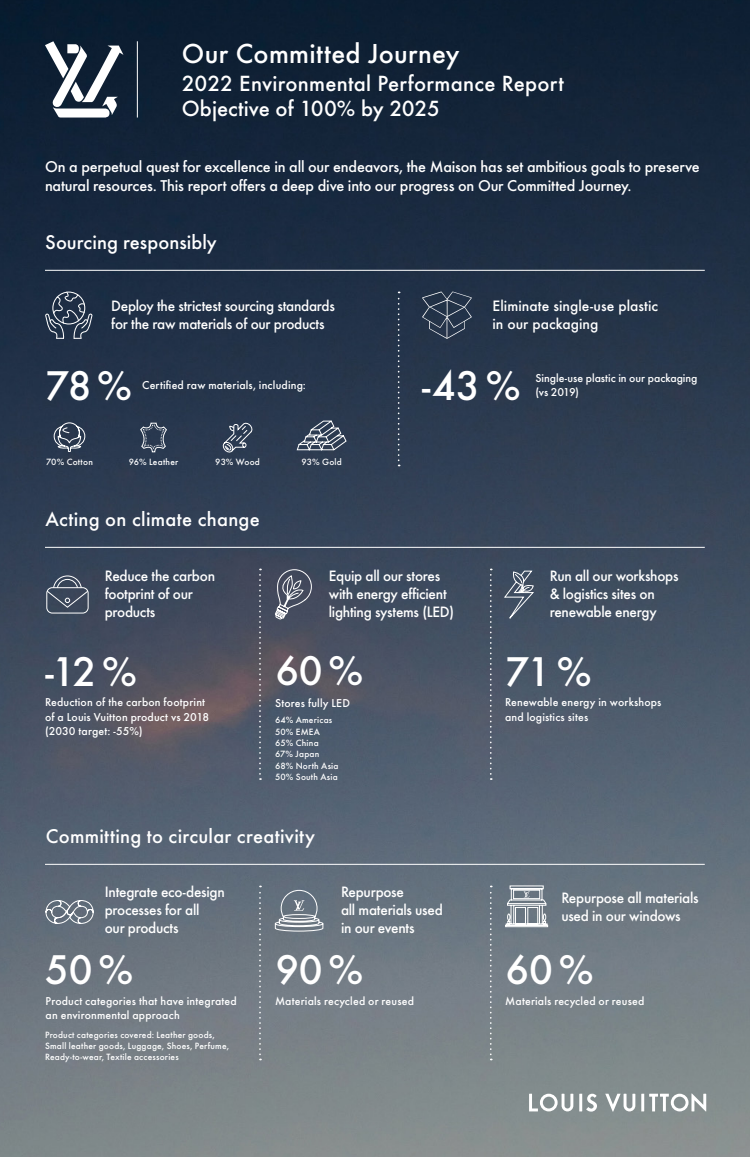
<style>
.page{position:relative;width:750px;height:1157px;background:#fff}
.page>*{position:absolute;margin:0;border:0;box-sizing:border-box;transform-origin:0 0}
.t1{font:500 43.12px "Louis Vuitton";letter-spacing:-.02em;color:#fff}
.t2{font:500 28.5px "Louis Vuitton";letter-spacing:.01em;color:#fff}
.t3{font:500 22.88px/25.2px "Louis Vuitton";letter-spacing:.01em;color:#fff}
.t4{font:500 20.62px "Louis Vuitton";letter-spacing:.01em;color:#fff}
.t5{font:500 16.25px/19.5px "Louis Vuitton";letter-spacing:-.01em;color:#fff}
.t6{font:500 15.62px/18px "Louis Vuitton";letter-spacing:-.015em;color:#fff}
.t7{font:500 15.62px/18px "Louis Vuitton";letter-spacing:.005em;color:#fff}
.t8{font:500 11.88px/14.2px "Louis Vuitton";letter-spacing:.015em;color:#fff}
.t9{font:500 9.38px/11.2px "Louis Vuitton";letter-spacing:.02em;color:#fff}
</style>
<div class="page">
<img style="left:0;top:0;width:750px;height:1156px">
<svg style="left:45px;top:41px;width:78px;height:77px"></svg>
<hr style="left:137px;top:41px;width:1px;height:76px;background:#fff">
<hr style="left:45px;top:270px;width:660px;height:1px;background:#fff">
<hr style="left:45px;top:547px;width:660px;height:1px;background:#fff">
<hr style="left:45px;top:863px;width:660px;height:1px;background:#fff">
<svg style="left:398px;top:291px;width:2px;height:175px"></svg>
<svg style="left:53px;top:409px;width:33px;height:43px"></svg>
<svg style="left:222px;top:422px;width:31px;height:31px"></svg>
<svg style="left:296px;top:420px;width:51px;height:30px;background:#5a6677"></svg>
<svg style="left:140px;top:422px;width:27px;height:30px"></svg>
<svg style="left:422px;top:291px;width:50px;height:48px;background:#38465a"></svg>
<svg style="left:45px;top:291px;width:48px;height:48px;background:#414e62"></svg>
<svg style="left:259px;top:568px;width:2px;height:211px"></svg>
<svg style="left:490px;top:568px;width:2px;height:211px"></svg>
<svg style="left:503px;top:570px;width:32px;height:55px;background:#596676"></svg>
<svg style="left:274px;top:569px;width:38px;height:51px;background:#656b7a"></svg>
<div style="left:46px;top:587px;width:43px;height:26px;border:1px solid #fff;border-radius:5px"></div>
<svg style="left:46px;top:575px;width:43px;height:33px"></svg>
<svg style="left:259px;top:885px;width:2px;height:175px"></svg>
<svg style="left:490px;top:885px;width:2px;height:175px"></svg>
<svg style="left:45px;top:875px;width:50px;height:49px;background:#707b87"></svg>
<svg style="left:505px;top:885px;width:43px;height:42px"></svg>
<svg style="left:275px;top:889px;width:49px;height:42px;background:#838d97"></svg>
<svg style="left:529px;top:1093px;width:44px;height:18px"></svg>
<svg style="left:641px;top:1093px;width:65px;height:18px"></svg>
<svg style="left:579px;top:1093px;width:18px;height:18px"></svg>
<svg style="left:605px;top:1093px;width:30px;height:18px"></svg>
<h2 class="t2" style="left:182px;top:33px;width:279px">Our Committed Journey</h2>
<h3 class="t3" style="left:182px;top:69px;width:384px">2022 Environmental Performance Report<br>Objective of 100% by 2025</h3>
<p class="t5" style="left:45px;top:156px;width:656px">On a perpetual quest for excellence in all our endeavors, the Maison has set ambitious goals to preserve natural resources. This report offers a deep dive into our progress on Our Committed Journey.</p>
<h3 class="t4" style="left:45px;top:227px;width:173px">Sourcing responsibly</h3>
<p class="t6" style="left:111px;top:295px;width:225px">Deploy the strictest sourcing standards for the raw materials of our products</p>
<p class="t7" style="left:492px;top:295px;width:167px">Eliminate single-use plastic in our packaging</p>
<h1 class="t1" style="left:45px;top:354px;width:89px">78%</h1>
<p class="t8" style="left:142px;top:376px;width:165px">Certified raw materials, including:</p>
<h1 class="t1" style="left:422px;top:354px;width:100px">-43%</h1>
<p class="t8" style="left:535px;top:369px;width:164px">Single-use plastic in our packaging</p>
<p class="t8" style="left:535px;top:384px;width:45px">(vs 2019)</p>
<p class="t9" style="left:46px;top:456px;width:48px">70% Cotton</p>
<p class="t9" style="left:129px;top:456px;width:51px">96% Leather</p>
<p class="t9" style="left:215px;top:456px;width:46px">93% Wood</p>
<p class="t9" style="left:301px;top:456px;width:42px">93% Gold</p>
<h3 class="t4" style="left:46px;top:504px;width:216px">Acting on climate change</h3>
<p class="t6" style="left:105px;top:565px;width:112px">Reduce the carbon footprint of our products</p>
<p class="t6" style="left:329px;top:565px;width:127px">Equip all our stores with energy efficient lighting systems (LED)</p>
<p class="t6" style="left:550px;top:565px;width:130px">Run all our workshops &amp; logistics sites on renewable energy</p>
<h1 class="t1" style="left:45px;top:640px;width:93px">-12 %</h1>
<p class="t8" style="left:45px;top:694px;width:166px">Reduction of the carbon footprint of a Louis Vuitton product vs 2018 (2030 target: -55%)</p>
<h1 class="t1" style="left:275px;top:639px;width:90px">60%</h1>
<p class="t8" style="left:275px;top:694px;width:77px">Stores fully LED</p>
<p class="t9" style="left:275px;top:713px;width:65px">64% Americas<br>50% EMEA<br>65% China<br>67% Japan<br>68% North Asia<br>50% South Asia</p>
<h3 class="t4" style="left:46px;top:821px;width:271px">Committing to circular creativity</h3>
<p class="t6" style="left:105px;top:881px;width:122px">Integrate eco-design processes for all<br>our products</p>
<p class="t6" style="left:341px;top:881px;width:103px">Repurpose<br>all materials used in our events</p>
<h1 class="t1" style="left:45px;top:938px;width:90px">50%</h1>
<h1 class="t1" style="left:275px;top:938px;width:90px">90%</h1>
<p class="t8" style="left:46px;top:992px;width:193px">Product categories that have integrated an environmental approach</p>
<p class="t9" style="left:45px;top:1028px;width:186px">Product categories covered: Leather goods,<br>Small leather goods, Luggage, Shoes, Perfume,<br>Ready-to-wear, Textile accessories</p>
<p class="t8" style="left:275px;top:992px;width:141px">Materials recycled or reused</p>
<h1 class="t1" style="left:505px;top:640px;width:88px">71%</h1>
<p class="t8" style="left:505px;top:694px;width:158px">Renewable energy in workshops and logistics sites</p>
<p class="t6" style="left:561px;top:887px;width:139px">Repurpose all materials used in our windows</p>
<h1 class="t1" style="left:505px;top:938px;width:90px">60%</h1>
<p class="t8" style="left:505px;top:992px;width:141px">Materials recycled or reused</p>
</div>
